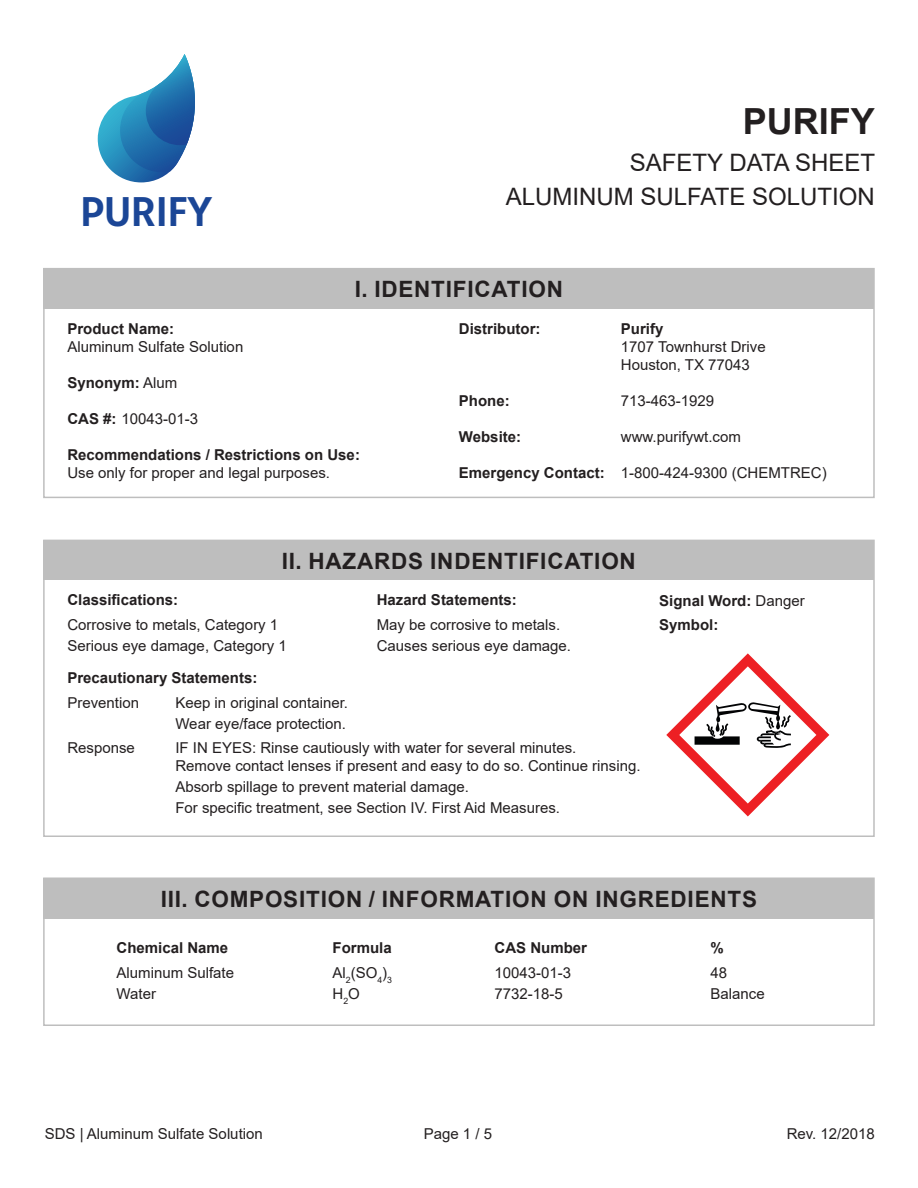
<style>
.page{position:relative;width:918px;height:1188px;background:#fff}
.page>*{position:absolute;margin:0;border:0;box-sizing:border-box;transform-origin:0 0}
.t1{font:600 42.75px "Ruck Sack";color:#1b4696}
.t2{font:700 36px "Arial";color:#231f20}
.t3{font:24px "Arial";color:#231f20}
.t4{font:700 22.5px "Arial";letter-spacing:.035em;color:#231f20}
.t5{font:15px "Arial";color:#231f20}
.t6{font:700 15px "Arial";color:#231f20}
.s1{font-weight:400}
.s2{font-weight:700}
</style>
<div class="page">
<svg style="left:98px;top:54px;width:97px;height:128px"></svg>
<div style="left:43px;top:268px;width:832px;height:230px;border:2px solid #bebebe"></div>
<div style="left:44px;top:269px;width:830px;height:40px;background:#bebebe"></div>
<div style="left:44px;top:540px;width:830px;height:40px;background:#bebebe"></div>
<div style="left:43px;top:878px;width:832px;height:148px;border:2px solid #bebebe"></div>
<div style="left:44px;top:878px;width:830px;height:41px;background:#bebebe"></div>
<svg style="left:666px;top:653px;width:163px;height:163px"></svg>
<p class="t1" style="left:81px;top:182px;width:133px">PURIFY</p>
<p class="t2" style="left:743px;top:96px;width:134px">PURIFY</p>
<p class="t3" style="left:630px;top:146px;width:247px">SAFETY DATA SHEET</p>
<p class="t3" style="left:506px;top:180px;width:370px">ALUMINUM SULFATE SOLUTION</p>
<p class="t4" style="left:355px;top:273px;width:210px">I. IDENTIFICATION</p>
<p class="t6" style="left:67px;top:318px;width:108px">Product Name:</p>
<p class="t5" style="left:67px;top:336px;width:177px">Aluminum Sulfate Solution</p>
<p class="t6" style="left:67px;top:372px;width:112px">Synonym: <span class="s1">Alum</span></p>
<p class="t5" style="left:67px;top:408px;width:132px"><span class="s2">CAS #:</span> 10043-01-3</p>
<p class="t6" style="left:67px;top:444px;width:294px">Recommendations / Restrictions on Use:</p>
<p class="t5" style="left:67px;top:462px;width:264px">Use only for proper and legal purposes.</p>
<p class="t6" style="left:459px;top:318px;width:83px">Distributor:</p>
<p class="t6" style="left:621px;top:318px;width:44px">Purify</p>
<p class="t5" style="left:621px;top:336px;width:146px">1707 Townhurst Drive</p>
<p class="t5" style="left:621px;top:354px;width:130px">Houston, TX 77043</p>
<p class="t6" style="left:459px;top:390px;width:52px">Phone:</p>
<p class="t5" style="left:621px;top:390px;width:95px">713-463-1929</p>
<p class="t6" style="left:459px;top:426px;width:64px">Website:</p>
<p class="t5" style="left:621px;top:426px;width:122px">www.purifywt.com</p>
<p class="t5" style="left:459px;top:462px;width:369px"><span class="s2">Emergency Contact:</span> 1-800-424-9300 (CHEMTREC)</p>
<p class="t4" style="left:282px;top:545px;width:355px">II. HAZARDS INDENTIFICATION</p>
<p class="t6" style="left:67px;top:589px;width:112px">Classifications:</p>
<p class="t5" style="left:67px;top:614px;width:212px">Corrosive to metals, Category 1</p>
<p class="t5" style="left:67px;top:635px;width:221px">Serious eye damage, Category 1</p>
<p class="t6" style="left:67px;top:667px;width:192px">Precautionary Statements:</p>
<p class="t5" style="left:67px;top:692px;width:73px">Prevention</p>
<p class="t5" style="left:175px;top:692px;width:174px">Keep in original container.</p>
<p class="t5" style="left:175px;top:713px;width:172px">Wear eye/face protection.</p>
<p class="t5" style="left:67px;top:738px;width:69px">Response</p>
<p class="t5" style="left:175px;top:738px;width:402px">IF IN EYES: Rinse cautiously with water for several minutes.</p>
<p class="t5" style="left:175px;top:756px;width:467px">Remove contact lenses if present and easy to do so. Continue rinsing.</p>
<p class="t5" style="left:175px;top:777px;width:295px">Absorb spillage to prevent material damage.</p>
<p class="t5" style="left:175px;top:798px;width:386px">For specific treatment, see Section IV. First Aid Measures.</p>
<p class="t6" style="left:377px;top:589px;width:142px">Hazard Statements:</p>
<p class="t5" style="left:377px;top:614px;width:185px">May be corrosive to metals.</p>
<p class="t5" style="left:377px;top:635px;width:196px">Causes serious eye damage.</p>
<p class="t6" style="left:659px;top:590px;width:147px">Signal Word: <span class="s1">Danger</span></p>
<p class="t6" style="left:659px;top:615px;width:61px">Symbol:</p>
<p class="t4" style="left:161px;top:883px;width:598px">III. COMPOSITION / INFORMATION ON INGREDIENTS</p>
<p class="t6" style="left:117px;top:937px;width:113px">Chemical Name</p>
<p class="t6" style="left:333px;top:937px;width:61px">Formula</p>
<p class="t6" style="left:495px;top:937px;width:94px">CAS Number</p>
<p class="t6" style="left:711px;top:937px;width:15px">%</p>
<p class="t5" style="left:117px;top:962px;width:119px">Aluminum Sulfate</p>
<p class="t5" style="left:333px;top:962px;width:61px">Al<sub>2</sub>(SO<sub>4</sub>)<sub>3</sub></p>
<p class="t5" style="left:495px;top:962px;width:78px">10043-01-3</p>
<p class="t5" style="left:711px;top:962px;width:18px">48</p>
<p class="t5" style="left:117px;top:983px;width:41px">Water</p>
<p class="t5" style="left:333px;top:983px;width:29px">H<sub>2</sub>O</p>
<p class="t5" style="left:495px;top:983px;width:70px">7732-18-5</p>
<p class="t5" style="left:711px;top:983px;width:56px">Balance</p>
<p class="t5" style="left:45px;top:1124px;width:220px">SDS | Aluminum Sulfate Solution</p>
<p class="t5" style="left:424px;top:1124px;width:70px">Page 1 / 5</p>
<p class="t5" style="left:787px;top:1124px;width:90px">Rev. 12/2018</p>
</div>
